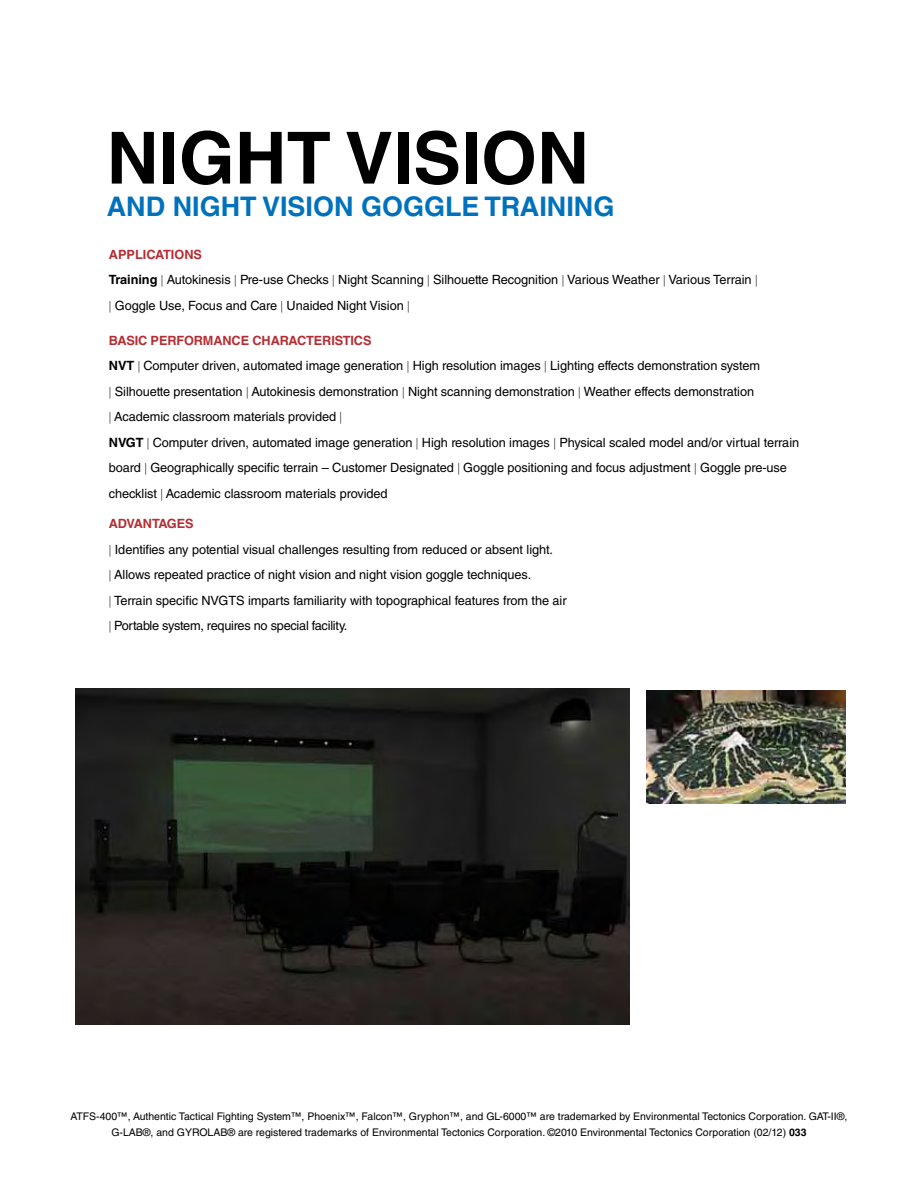
<style>
.page{position:relative;width:918px;height:1188px;background:#fff}
.page>*{position:absolute;margin:0;border:0;box-sizing:border-box;transform-origin:0 0}
.t1{font:700 72px "Helvetica LT Std";color:#000}
.t2{font:700 27px "Helvetica LT Std";color:#0072bc}
.t3{font:12.75px/25.5px "Helvetica LT Std";letter-spacing:-.005em;color:#000}
.t4{font:700 12.75px "Helvetica LT Std";letter-spacing:-.01em;color:#b42e34}
.t5{font:10.5px/15px "Helvetica LT Std";color:#000}
.s1{font-weight:700;color:#b42e34}
.s2{font-weight:700}
.s3{font-family:"Times New Roman"}
</style>
<div class="page">
<img style="left:647px;top:690px;width:198px;height:113px">
<img style="left:76px;top:688px;width:554px;height:336px">
<h1 class="t1" style="left:107px;top:114px;width:484px">NIGHT VISION</h1>
<h2 class="t2" style="left:107px;top:190px;width:84px">AND NIGHT</h2>
<h2 class="t2" style="left:262px;top:190px;width:16px">VISION</h2>
<h2 class="t2" style="left:361px;top:190px;width:22px">GOGG</h2>
<h2 class="t2" style="left:445px;top:190px;width:110px">LE TRAINING</h2>
<p class="t3" style="left:109px;top:242px;width:650px"><span class="s1">APPLICATIONS<br></span><span class="s2">TRAINING</span> <span class="s3">|</span> Autokinesis <span class="s3">|</span> Pre-use Checks <span class="s3">|</span> Night Scanning <span class="s3">|</span> Silhouette Recognition <span class="s3">|</span> Various Weather <span class="s3">|</span> Various Terrain <span class="s3">| |</span> Goggle Use, Focus and Care <span class="s3">|</span> U naided Night Vision <span class="s3">|</span></p>
<p class="t4" style="left:109px;top:332px;width:166px">BASIC PER FORMANCE CHARA</p>
<p class="t3" style="left:109px;top:327px;width:692px;text-indent:188px"><span class="s1">CTER ISTICS<br></span><span class="s2">NVT</span> <span class="s3">|</span> Computer driven, automated image generation <span class="s3">|</span> High resolution images <span class="s3">|</span> Lighting effects demonstration system<br><span class="s3">|</span> Silhouette presentation <span class="s3">|</span> Autokinesis demonstration <span class="s3">|</span> Night scanning demonstration <span class="s3">|</span> Weather effects demonstration<br><span class="s3">|</span> Academic classroom materials provided <span class="s3">|<br></span><span class="s2">NVGT</span> <span class="s3">|</span> Computer driven, automated image generation <span class="s3">|</span> High resolution images <span class="s3">|</span> Physical scaled model and/or virtual terrain board <span class="s3">|</span> Geographically specific terrain – Customer Designated <span class="s3">|</span> Goggle positioning and focus adjustment <span class="s3">|</span> Goggle pre-use checklist <span class="s3">|</span> Academic classroom materials provided</p>
<p class="t3" style="left:109px;top:511px;width:459px"><span class="s1">AD VANTAGES<br></span><span class="s3">|</span> I dentifies any potential visual challenges resulting from reduced or absent light.<br><span class="s3">|</span> Allows repeated practice of night vision and night vision goggle techniques.<br><span class="s3">|</span> Terrain specific NVGTS imparts familiarity with topographical features from the air <span class="s3">|</span> Portable system, requires no special facility.</p>
<p class="t5" style="left:111px;top:1109px;width:738px;text-indent:-41px">ATFS-400™, Authentic Tactical Fighting System™, Phoenix™, Falcon™, Gryphon™, and GL-6000™ are trademarked by Environmental Tectonics Corporation. GAT-II®,<br>G-LAB®, and GYROLA</p>
<p class="t5" style="left:220px;top:1124px;width:588px">B® are registered trademarks of Environmental Tectonics Corporation. ©2010 Environmental Tectonics Corporation (02/12) <span class="s2">033</span></p>
</div>
